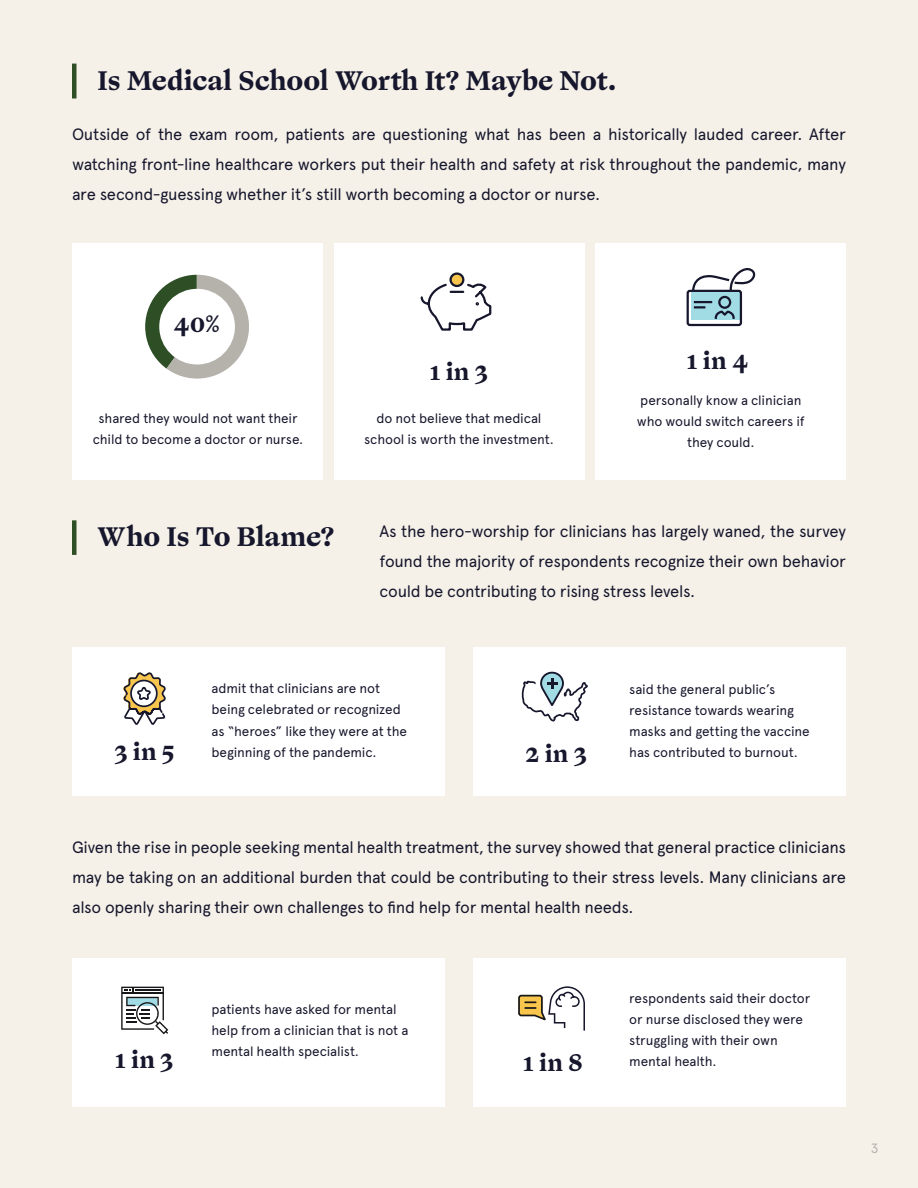
<style>
.page{position:relative;width:918px;height:1188px;background:#f5f1e9}
.page>*{position:absolute;margin:0;border:0;box-sizing:border-box;transform-origin:0 0}
.t1{font:700 27px "Ogg Text";letter-spacing:-.005em;color:#16162c}
.t2{font:700 24px "Ogg Text";color:#16162c}
.t3{font:16.5px/30px "Apercu Pro";letter-spacing:-.02em;color:#16162c;text-align:justify}
.t4{font:13.5px/21px "Apercu Pro";letter-spacing:-.01em;color:#16162c}
.t5{font:13.5px "Apercu Pro";color:#b5b2ac}
</style>
<div class="page">
<hr style="left:72px;top:64px;width:4px;height:35px;background:#2e4f25">
<hr style="left:72px;top:520px;width:4px;height:35px;background:#2e4f25">
<div style="left:72px;top:243px;width:250px;height:236px;background:#fff"></div>
<svg style="left:145px;top:275px;width:104px;height:104px"></svg>
<div style="left:334px;top:243px;width:250px;height:236px;background:#fff"></div>
<svg style="left:420px;top:272px;width:72px;height:59px"></svg>
<div style="left:596px;top:243px;width:250px;height:236px;background:#fff"></div>
<div style="left:687px;top:290px;width:55px;height:36px;border:2px solid #16162c;border-radius:2px"></div>
<svg style="left:691px;top:268px;width:65px;height:53px"></svg>
<div style="left:473px;top:647px;width:373px;height:149px;background:#fff"></div>
<div style="left:72px;top:647px;width:373px;height:149px;background:#fff"></div>
<svg style="left:521px;top:671px;width:67px;height:51px"></svg>
<svg style="left:123px;top:672px;width:43px;height:53px"></svg>
<div style="left:72px;top:958px;width:373px;height:149px;background:#fff"></div>
<svg style="left:121px;top:987px;width:47px;height:47px"></svg>
<div style="left:473px;top:958px;width:373px;height:149px;background:#fff"></div>
<svg style="left:518px;top:986px;width:67px;height:45px"></svg>
<h1 class="t1" style="left:98px;top:63px;width:521px">Is Medical School Worth It? Maybe Not.</h1>
<p class="t3" style="left:72px;top:119px;width:776px">Outside of the exam room, patients are questioning what has been a historically lauded career. After watching front-line healthcare workers put their health and safety at risk throughout the pandemic, many are second-guessing whether it’s still worth becoming a doctor or nurse.</p>
<h2 class="t2" style="left:174px;top:308px;width:49px">40%</h2>
<h2 class="t2" style="left:430px;top:356px;width:59px">1 in 3</h2>
<p class="t4" style="left:93px;top:407px;width:212px;text-align:center">shared they would not want their child to become a doctor or nurse.</p>
<p class="t4" style="left:364px;top:407px;width:191px;text-align:center">do not believe that medical school is worth the investment.</p>
<h2 class="t2" style="left:687px;top:344px;width:63px">1 in 4</h2>
<p class="t4" style="left:637px;top:389px;width:169px;text-align:center">personally know a clinician who would switch careers if they could.</p>
<h1 class="t1" style="left:98px;top:519px;width:239px">Who Is To Blame?</h1>
<p class="t3" style="left:380px;top:515px;width:468px">As the hero-worship for clinicians has largely waned, the survey found the majority of respondents recognize their own behavior could be contributing to rising stress levels.</p>
<p class="t4" style="left:212px;top:677px;width:197px">admit that clinicians are not being celebrated or recognized as “heroes” like they were at the beginning of the pandemic.</p>
<p class="t4" style="left:629px;top:677px;width:182px">said the general public’s resistance towards wearing masks and getting the vaccine</p>
<h2 class="t2" style="left:115px;top:736px;width:61px">3 in 5</h2>
<h2 class="t2" style="left:525px;top:738px;width:63px">2 in 3</h2>
<p class="t4" style="left:629px;top:741px;width:170px">has contributed to burnout.</p>
<p class="t3" style="left:72px;top:831px;width:776px">Given the rise in people seeking mental health treatment, the survey showed that general practice clinicians may be taking on an additional burden that could be contributing to their stress levels. Many clinicians are also openly sharing their own challenges to find help for mental health needs.</p>
<h2 class="t2" style="left:115px;top:1044px;width:59px">1 in 3</h2>
<p class="t4" style="left:212px;top:998px;width:198px">patients have asked for mental help from a clinician that is not a mental health specialist.</p>
<p class="t4" style="left:629px;top:987px;width:183px">respondents said their doctor or nurse disclosed they were struggling with their own mental health.</p>
<h2 class="t2" style="left:523px;top:1047px;width:61px">1 in 8</h2>
<p class="t5" style="left:871px;top:1138px;width:9px">3</p>
</div>
